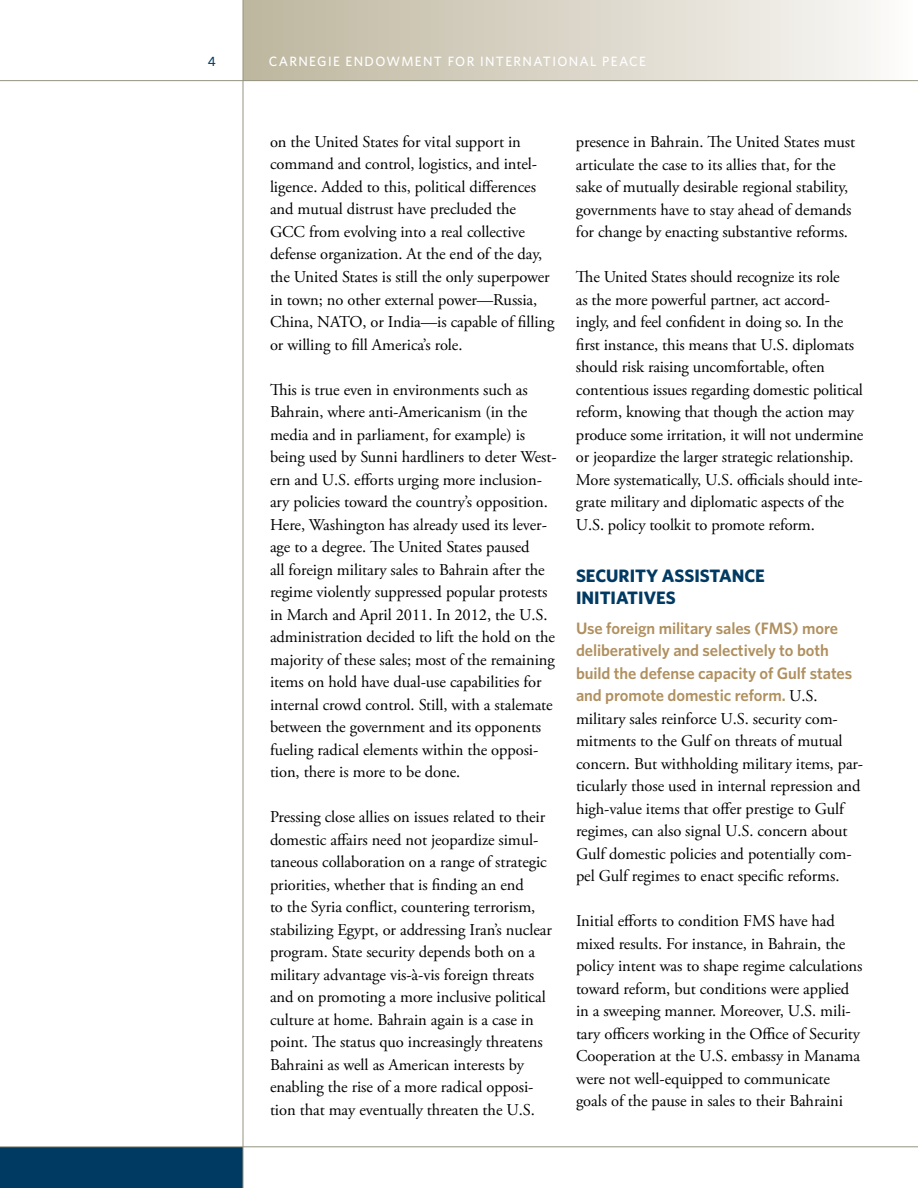
<style>
.page{position:relative;width:918px;height:1188px;background:#fff}
.page>*{position:absolute;margin:0;border:0;box-sizing:border-box;transform-origin:0 0}
.t1{font:700 18px/22.5px "Whitney";color:#003a63}
.t2{font:16.5px/22.5px "Adobe Garamond Pro";letter-spacing:-.005em;color:#000}
.t3{font:600 16.5px/22.5px "Whitney";letter-spacing:-.005em;color:#b0905f}
.t4{font:500 13.5px "Whitney";letter-spacing:.1em;color:#fff}
.t5{font:500 13.5px "Whitney";color:#003a63}
.s1{font-family:"Adobe Garamond Pro";font-weight:400;color:#000}
</style>
<div class="page">
<div style="left:243px;top:0;width:675px;height:81px;background:linear-gradient(to right,#bcb59d,#fcfaf9)"></div>
<div style="left:0;top:1147px;width:243px;height:41px;background:#003a63"></div>
<hr style="left:0;top:1146px;width:918px;height:1px;background:#959482">
<hr style="left:243px;top:0;width:1px;height:1188px;background:#959482">
<hr style="left:0;top:80px;width:918px;height:1px;background:#959482">
<p class="t5" style="left:208px;top:53px;width:9px">4</p>
<p class="t4" style="left:269px;top:53px;width:379px">CARNEGIE ENDOWMENT FOR INTERNATIONAL PEACE</p>
<p class="t2" style="left:270px;top:131px;width:286px">on the United States for vital support in command and control, logistics, and intel&shy;ligence. Added to this, political differences and mutual distrust have precluded the GCC from evolving into a real collective defense organization. At the end of the day, the United States is still the only superpower in town; no other external power—Russia, China, NATO, or India—is capable of filling or willing to fill America’s role.</p>
<p class="t2" style="left:270px;top:379px;width:288px">This is true even in environments such as Bahrain, where anti-Americanism (in the media and in parliament, for example) is being used by Sunni hardliners to deter West&shy;ern and U.S. efforts urging more inclusion&shy;ary policies toward the country’s opposition.<br>Here, Washington has already used its lever&shy;age to a degree. The United States paused<br>all foreign military sales to Bahrain after the regime violently suppressed popular protests in March and April 2011. In 2012, the U.S. administration decided to lift the hold on the majority of these sales; most of the remaining items on hold have dual-use capabilities for internal crowd control. Still, with a stalemate between the government and its opponents fueling radical elements within the opposi&shy;tion, there is more to be done.</p>
<p class="t2" style="left:270px;top:806px;width:283px">Pressing close allies on issues related to their domestic affairs need not jeopardize simul&shy;taneous collaboration on a range of strategic priorities, whether that is finding an end<br>to the Syria conflict, countering terrorism, stabilizing Egypt, or addressing Iran’s nuclear program. State security depends both on a military advantage vis-à-vis foreign threats and on promoting a more inclusive political culture at home. Bahrain again is a case in point. The status quo increasingly threatens Bahraini as well as American interests by enabling the rise of a more radical opposi&shy;tion that may eventually threaten the U.S.</p>
<p class="t2" style="left:576px;top:131px;width:281px">presence in Bahrain. The United States must articulate the case to its allies that, for the sake of mutually desirable regional stability, governments have to stay ahead of demands for change by enacting substantive reforms.</p>
<p class="t2" style="left:576px;top:266px;width:289px">The United States should recognize its role<br>as the more powerful partner, act accord&shy;ingly, and feel confident in doing so. In the first instance, this means that U.S. diplomats should risk raising uncomfortable, often contentious issues regarding domestic political reform, knowing that though the action may produce some irritation, it will not undermine or jeopardize the larger strategic relationship.<br>More systematically, U.S. officials should inte&shy;grate military and diplomatic aspects of the U.S. policy toolkit to promote reform.</p>
<p class="t1" style="left:576px;top:564px;width:190px">SECURITY ASSISTANCE<br>INITIATIVES</p>
<p class="t3" style="left:576px;top:616px;width:278px">Use foreign military sales (FMS) more deliberatively and selectively to both build the defense capacity of Gulf states and promote domestic reform. <span class="s1">U.S.</span></p>
<p class="t2" style="left:576px;top:708px;width:289px">military sales reinforce U.S. security com&shy;mitments to the Gulf on threats of mutual concern. But withholding military items, par&shy;ticularly those used in internal repression and high-value items that offer prestige to Gulf regimes, can also signal U.S. concern about Gulf domestic policies and potentially com&shy;pel Gulf regimes to enact specific reforms.</p>
<p class="t2" style="left:576px;top:910px;width:288px">Initial efforts to condition FMS have had mixed results. For instance, in Bahrain, the policy intent was to shape regime calculations toward reform, but conditions were applied in a sweeping manner. Moreover, U.S. mili&shy;tary officers working in the Office of Security Cooperation at the U.S. embassy in Manama were not well-equipped to communicate goals of the pause in sales to their Bahraini</p>
</div>
